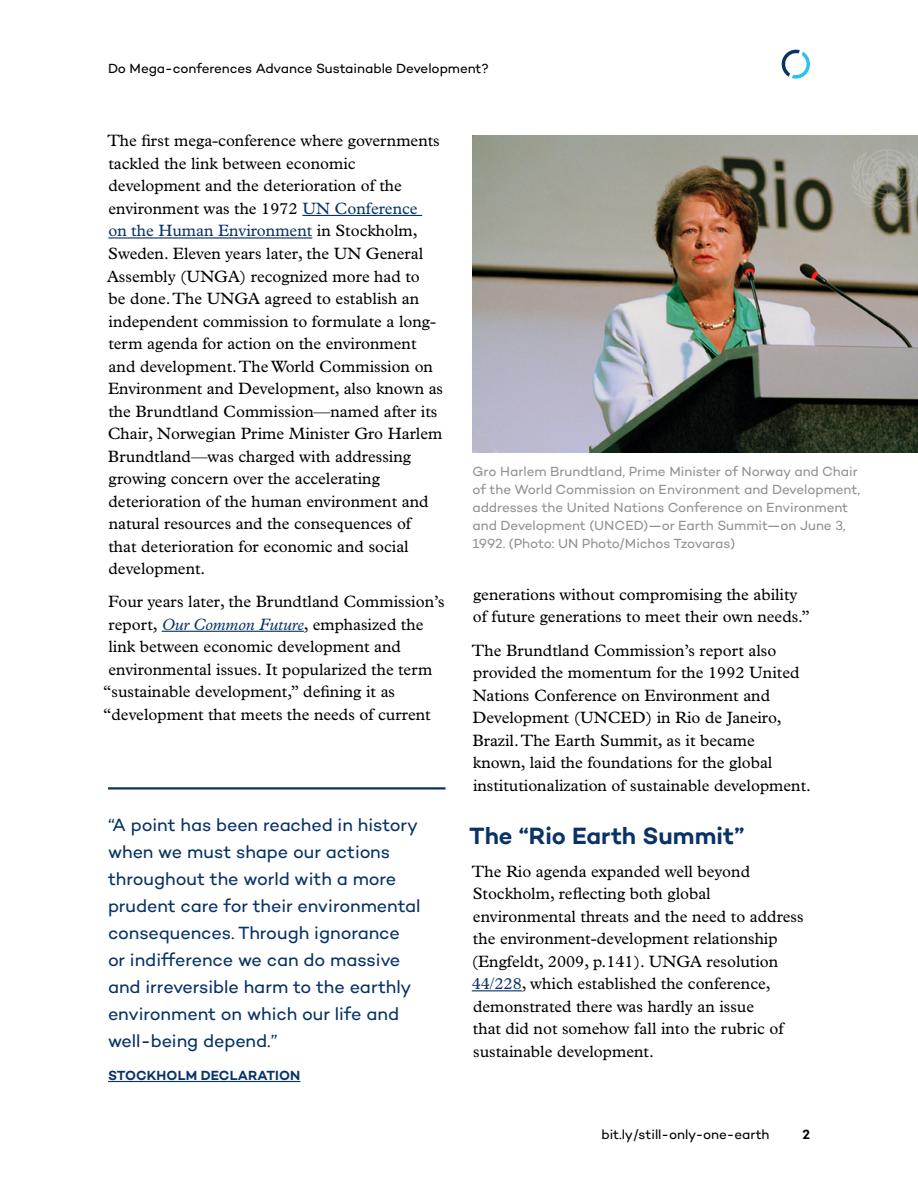
<style>
.page{position:relative;width:918px;height:1188px;background:#fff}
.page>*{position:absolute;margin:0;border:0;box-sizing:border-box;transform-origin:0 0}
.t1{font:600 24px "Campton";color:#093266}
.t2{font:18px/27px "Campton";letter-spacing:-.005em;color:#093266}
.t3{font:16.5px/22.5px "Plantin MT Pro";color:#000}
.t4{font:13.5px/18px "Campton";letter-spacing:-.005em;color:#909293}
.t5{font:13.5px "Campton";letter-spacing:-.005em;color:#000}
.t6{font:600 13.5px "Campton";letter-spacing:.01em;color:#093266}
.t7{font:600 13.5px "Campton";color:#000}
.s1{color:#093266}
.s2{font-style:italic;color:#093266}
</style>
<div class="page">
<svg style="left:781px;top:49px;width:29px;height:30px"></svg>
<hr style="left:302px;top:215px;width:120px;height:1px;background:#093266">
<hr style="left:108px;top:237px;width:204px;height:2px;background:#093266">
<hr style="left:162px;top:631px;width:142px;height:1px;background:#093266">
<hr style="left:472px;top:990px;width:50px;height:1px;background:#093266">
<img style="left:472px;top:135px;width:446px;height:317px">
<hr style="left:108px;top:787px;width:338px;height:3px;background:#093266">
<hr style="left:108px;top:1081px;width:192px;height:1px;background:#093266">
<p class="t5" style="left:108px;top:60px;width:382px">Do Mega-conferences Advance Sustainable Development?</p>
<p class="t3" style="left:107px;top:130px;width:338px">The first mega-conference where governments tackled the link between economic development and the deterioration of the environment was the 1972 <span class="s1">UN Conference<br>on the Human Environment</span> in Stockholm, Sweden. Eleven years later, the UN General Assembly (UNGA) recognized more had to<br>be done. The UNGA agreed to establish an independent commission to formulate a long&shy;term agenda for action on the environment and development. The World Commission on Environment and Development, also known as the Brundtland Commission—named after its Chair, Norwegian Prime Minister Gro Harlem Brundtland—was charged with addressing growing concern over the accelerating deterioration of the human environment and natural resources and the consequences of<br>that deterioration for economic and social development.</p>
<p class="t3" style="left:108px;top:591px;width:338px">Four years later, the Brundtland Commission’s</p>
<p class="t3" style="left:109px;top:613px;width:316px">report, <span class="s2">Our Common Future</span>, emphasized the</p>
<p class="t3" style="left:109px;top:636px;width:294px">link between economic development and</p>
<p class="t3" style="left:108px;top:658px;width:325px">environmental issues. It popularized the term</p>
<p class="t3" style="left:103px;top:681px;width:294px">“sustainable development,” defining it as</p>
<p class="t3" style="left:103px;top:703px;width:329px">“development that meets the needs of current</p>
<p class="t2" style="left:108px;top:811px;width:314px">“A point has been reached in history when we must shape our actions throughout the world with a more prudent care for their environmental consequences. Through ignorance or indifference we can do massive and irreversible harm to the earthly environment on which our life and well-being depend.”</p>
<p class="t6" style="left:108px;top:1067px;width:194px">STOCKHOLM DECLARATION</p>
<p class="t4" style="left:472px;top:462px;width:389px">Gro Harlem Brundtland, Prime Minister of Norway and Chair of the World Commission on Environment and Development, addresses the United Nations Conference on Environment and Development (UNCED)—or Earth Summit—on June 3, 1992. (Photo: UN Photo/Michos Tzovaras)</p>
<p class="t3" style="left:473px;top:583px;width:338px">generations without compromising the ability of future generations to meet their own needs.”</p>
<p class="t3" style="left:472px;top:639px;width:341px">The Brundtland Commission’s report also provided the momentum for the 1992 United Nations Conference on Environment and Development (UNCED) in Rio de Janeiro, Brazil. The Earth Summit, as it became known, laid the foundations for the global institutionalization of sustainable development.</p>
<h1 class="t1" style="left:469px;top:820px;width:277px">The “Rio Earth Summit”</h1>
<p class="t3" style="left:472px;top:860px;width:334px">The Rio agenda expanded well beyond Stockholm, reflecting both global environmental threats and the need to address the environment-development relationship (Engfeldt, 2009, p.141). UNGA resolution <span class="s1">44/228</span>, which established the conference, demonstrated there was hardly an issue<br>that did not somehow fall into the rubric of sustainable development.</p>
<p class="t5" style="left:601px;top:1126px;width:170px">bit.ly/still-only-one-earth</p>
<p class="t7" style="left:802px;top:1126px;width:9px">2</p>
</div>
